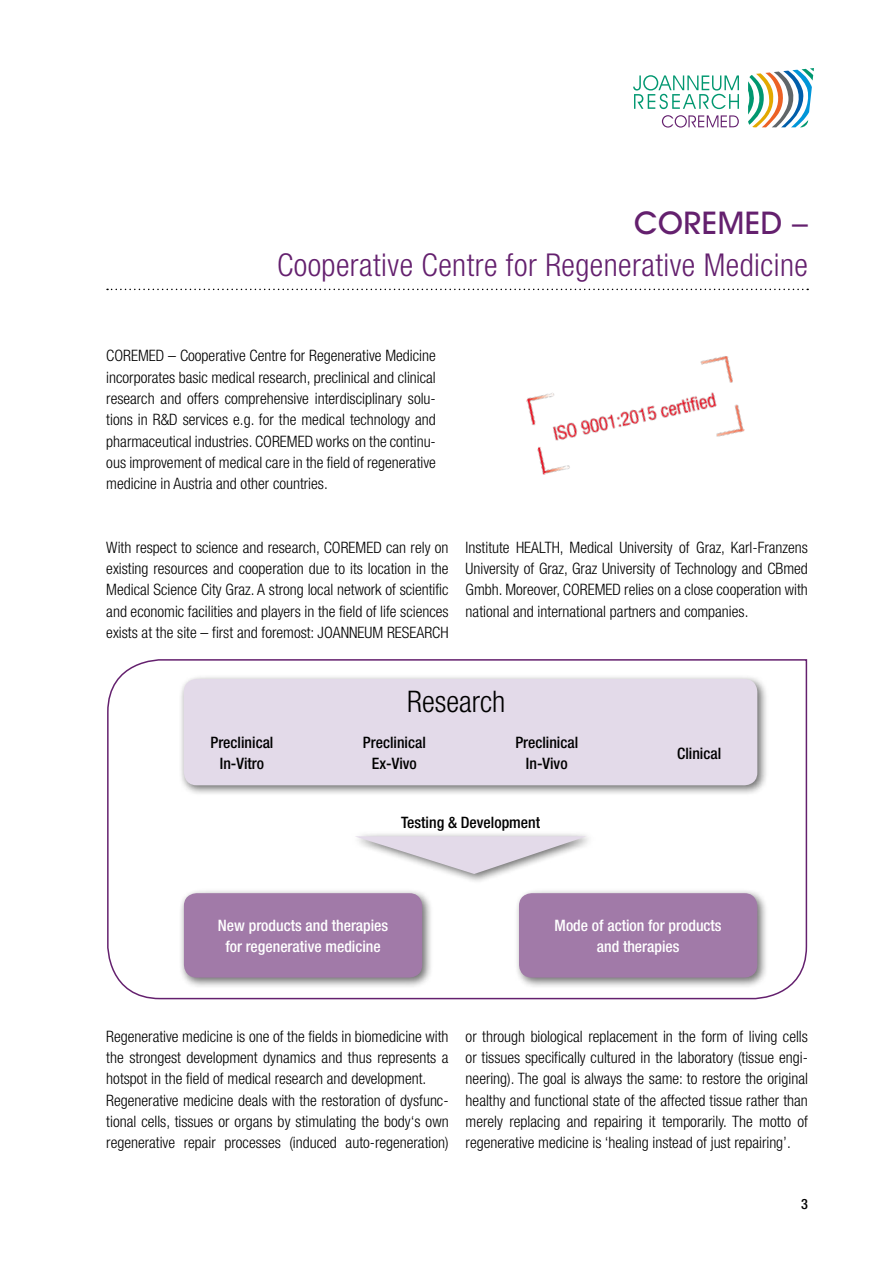
<style>
.page{position:relative;width:893px;height:1263px;background:#fff}
.page>*{position:absolute;margin:0;border:0;box-sizing:border-box;transform-origin:0 0}
.t1{font:300 condensed 31.5px "Helvetica Neue LT Pro";letter-spacing:.015em;color:#64206e}
.t2{font:500 31.5px "Avant Garde IT Cby BT";letter-spacing:.015em;color:#64206e}
.t3{font:300 condensed 29.7px "Helvetica Neue LT Pro";color:#000}
.t4{font:300 condensed 15.75px/21.3px "Helvetica Neue LT Pro";color:#000;text-align:justify}
.t5{font:500 condensed 15.75px/21px "Helvetica Neue LT Pro";color:#000;text-align:center}
.t6{font:500 condensed 15.75px/21px "Helvetica Neue LT Pro";color:#fff;text-align:center}
.t7{font:500 condensed 14.25px "Helvetica Neue LT Pro";color:#000}
</style>
<div class="page">
<svg style="left:633px;top:75px;width:106px;height:34px"></svg>
<svg style="left:748px;top:68px;width:66px;height:59px"></svg>
<svg style="left:662px;top:115px;width:77px;height:13px"></svg>
<svg style="left:107px;top:289px;width:701px;height:1px"></svg>
<svg style="left:107px;top:659px;width:701px;height:341px"></svg>
<img style="left:526px;top:356px;width:219px;height:119px">
<div style="left:352px;top:831px;width:244px;height:53px;background:#000;opacity:.57"></div>
<svg style="left:355px;top:836px;width:231px;height:38px"></svg>
<div style="left:179px;top:888px;width:255px;height:101px;background:#000;opacity:.57"></div>
<div style="left:184px;top:893px;width:238px;height:84px;background:#a17aa8;border-radius:13px"></div>
<div style="left:514px;top:888px;width:255px;height:101px;background:#000;opacity:.57"></div>
<div style="left:519px;top:893px;width:238px;height:84px;background:#a17aa8;border-radius:13px"></div>
<div style="left:179px;top:674px;width:589px;height:122px;background:#000;opacity:.57"></div>
<div style="left:184px;top:679px;width:573px;height:106px;background:#e3dae9;border-radius:13px"></div>
<h1 class="t2" style="left:634px;top:204px;width:175px">COREMED –</h1>
<h1 class="t1" style="left:277px;top:247px;width:532px">Cooperative Centre for Regenerative Medicine</h1>
<p class="t4" style="left:106px;top:345px;width:331px">COREMED – Cooperative Centre for Regenerative Medicine incorporates basic medical research, preclinical and clinical research and offers comprehensive interdisciplinary solu&shy;tions in R&amp;D services e.g. for the medical technology and pharmaceutical industries. COREMED works on the continu&shy;ous improvement of medical care in the field of regenerative medicine in Austria and other countries.</p>
<p class="t4" style="left:106px;top:536px;width:344px">With respect to science and research, COREMED can rely on existing resources and cooperation due to its location in the Medical Science City Graz. A strong local network of scientific and economic facilities and players in the field of life sciences exists at the site – first and foremost: JOANNEUM RESEARCH</p>
<p class="t4" style="left:466px;top:536px;width:344px">Institute HEALTH, Medical University of Graz, Karl-Franzens University of Graz, Graz University of Technology and CBmed Gmbh. Moreover, COREMED relies on a close cooperation with national and international partners and companies.</p>
<h2 class="t3" style="left:407px;top:685px;width:100px">Research</h2>
<p class="t5" style="left:211px;top:732px;width:64px">Preclinical<br>In-Vitro</p>
<p class="t5" style="left:363px;top:732px;width:64px">Preclinical<br>Ex-Vivo</p>
<p class="t5" style="left:515px;top:732px;width:64px">Preclinical<br>In-Vivo</p>
<p class="t5" style="left:677px;top:742px;width:46px">Clinical</p>
<p class="t5" style="left:401px;top:811px;width:141px">Testing &amp; Development</p>
<p class="t6" style="left:218px;top:914px;width:172px">New products and therapies for regenerative medicine</p>
<p class="t6" style="left:555px;top:914px;width:169px">Mode of action for products and therapies</p>
<p class="t4" style="left:106px;top:1025px;width:344px;text-align:left">Regenerative medicine is one of the fields in biomedicine with the strongest development dynamics and thus represents a hotspot in the field of medical research and development.<br>Regenerative medicine deals with the restoration of dysfunc&shy;tional cells, tissues or organs by stimulating the body‘s own regenerative repair processes (induced auto-regeneration)</p>
<p class="t4" style="left:466px;top:1025px;width:344px">or through biological replacement in the form of living cells or tissues specifically cultured in the laboratory (tissue engi&shy;neering). The goal is always the same: to restore the original healthy and functional state of the affected tissue rather than merely replacing and repairing it temporarily. The motto of regenerative medicine is ‘healing instead of just repairing’.</p>
<p class="t7" style="left:801px;top:1195px;width:8px">3</p>
</div>
